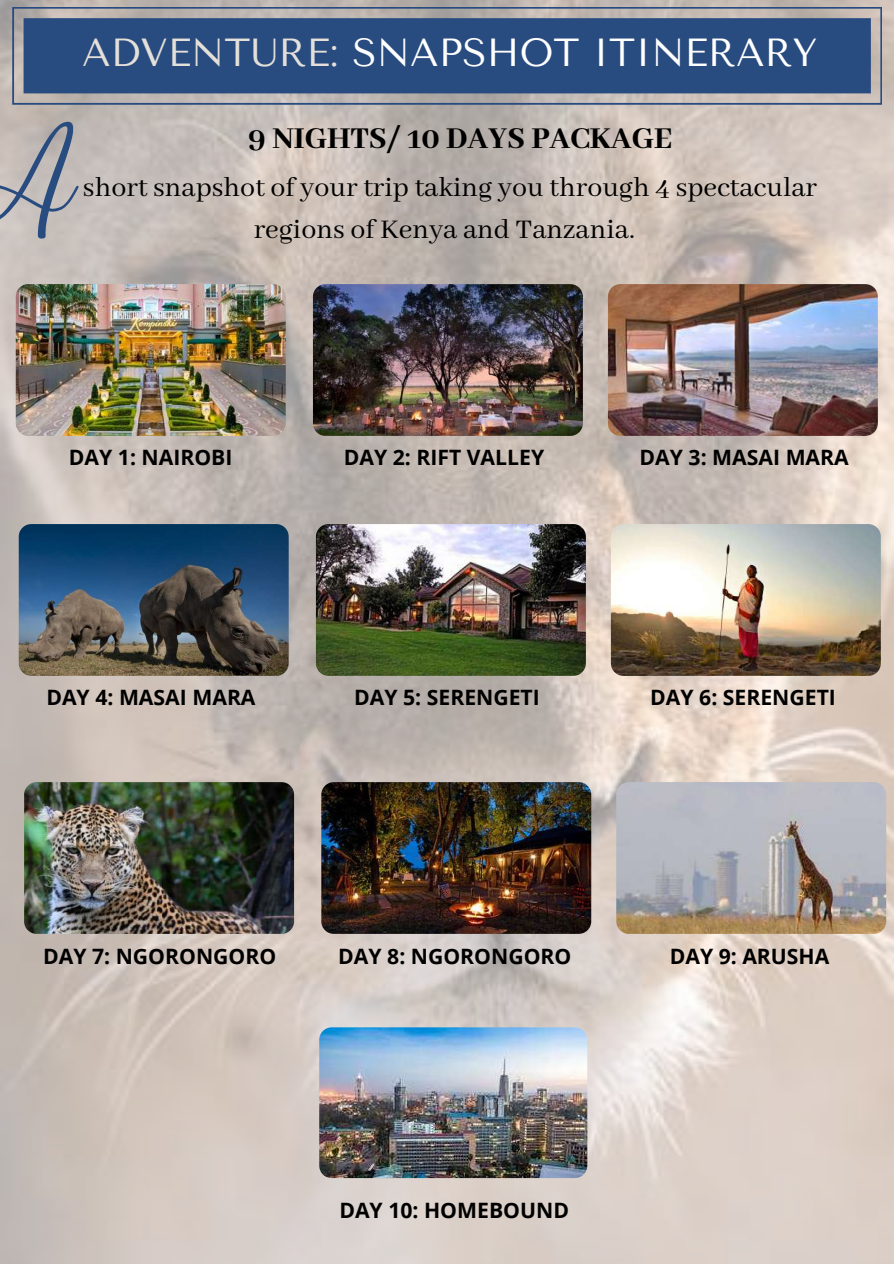
<style>
.page{position:relative;width:894px;height:1264px;background:#fff}
.page>*{position:absolute;margin:0;border:0;box-sizing:border-box;transform-origin:0 0}
.t1{font:39px "Tenor Sans";color:#fff}
.t2{font:800 33px "Abhaya Libre";color:#000}
.t3{font:30px/41.7px "Abhaya Libre";color:#000;text-align:center}
.t4{font:700 21.15px "Open Sans";color:#000}
.s1{color:#e4e0d9}
</style>
<div class="page">
<img style="left:0;top:0;width:893px;height:1263px">
<img style="left:16px;top:284px;width:269px;height:152px;border-radius:13px">
<img style="left:313px;top:284px;width:269px;height:152px;border-radius:13px">
<img style="left:607px;top:284px;width:270px;height:152px;border-radius:13px">
<img style="left:19px;top:524px;width:269px;height:152px;border-radius:13px">
<img style="left:316px;top:524px;width:269px;height:152px;border-radius:13px">
<img style="left:610px;top:524px;width:270px;height:152px;border-radius:13px">
<img style="left:24px;top:782px;width:270px;height:151px;border-radius:13px">
<img style="left:321px;top:782px;width:270px;height:151px;border-radius:13px">
<img style="left:616px;top:782px;width:269px;height:151px;border-radius:13px">
<img style="left:319px;top:1027px;width:268px;height:151px;border-radius:12px">
<svg style="left:12px;top:7px;width:869px;height:98px;background:#48628a"></svg>
<svg style="left:0;top:120px;width:84px;height:125px;background:#c5bdb9"></svg>
<h1 class="t1" style="left:82px;top:30px;width:736px"><span class="s1">ADVENTURE:</span> SNAPSHOT ITINERARY</h1>
<h2 class="t2" style="left:248px;top:121px;width:425px">9 NIGHTS/ 10 DAYS PACKAGE</h2>
<h3 class="t3" style="left:83px;top:168px;width:735px">short snapshot of your trip taking you through 4 spectacular regions of Kenya and Tanzania.</h3>
<p class="t4" style="left:69px;top:443px;width:165px">DAY 1: NAIROBI</p>
<p class="t4" style="left:344px;top:443px;width:202px">DAY 2: RIFT VALLEY</p>
<p class="t4" style="left:639px;top:442px;width:211px">DAY 3: MASAI MARA</p>
<p class="t4" style="left:46px;top:682px;width:211px">DAY 4: MASAI MARA</p>
<p class="t4" style="left:354px;top:682px;width:187px">DAY 5: SERENGETI</p>
<p class="t4" style="left:650px;top:682px;width:187px">DAY 6: SERENGETI</p>
<p class="t4" style="left:43px;top:941px;width:235px">DAY 7: NGORONGORO</p>
<p class="t4" style="left:338px;top:941px;width:235px">DAY 8: NGORONGORO</p>
<p class="t4" style="left:339px;top:1195px;width:231px">DAY 10: HOMEBOUND</p>
<p class="t4" style="left:669px;top:941px;width:161px">DAY 9: ARUSHA</p>
</div>
